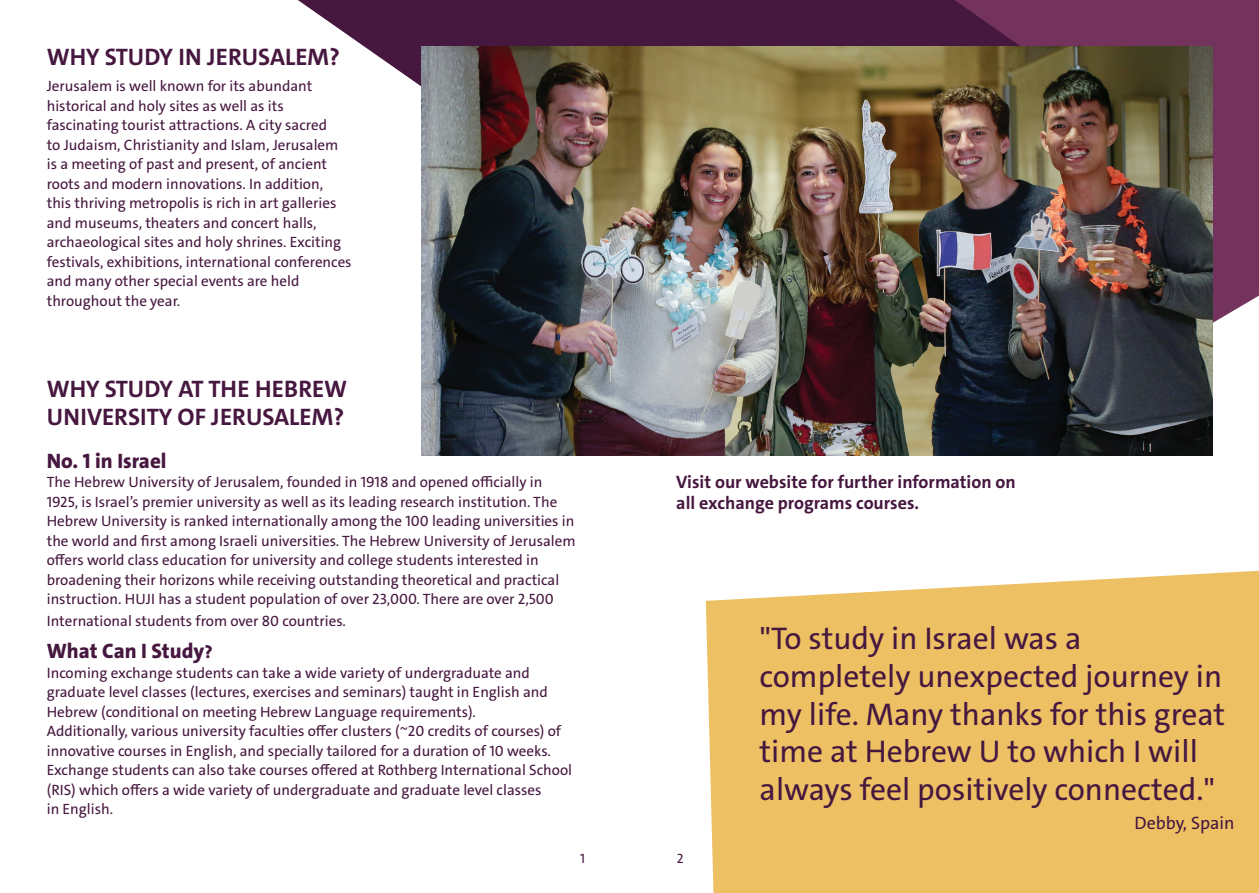
<style>
.page{position:relative;width:1259px;height:893px;background:#fff}
.page>*{position:absolute;margin:0;border:0;box-sizing:border-box;transform-origin:0 0}
.t1{font:31.5px/37.8px "The Sans C4 s";color:#46173f}
.t2{font:700 24px/28.8px "The Sans C4 s";color:#46173f}
.t3{font:800 21px "The Sans C4 s";color:#46173f}
.t4{font:700 18px/21.6px "The Sans C4 s";color:#46173f}
.t5{font:18px "The Sans C4 s";color:#46173f}
.t6{font:15px/19.5px "The Sans C4 s";color:#46173f}
.t7{font:13.5px "The Sans C4 s";color:#46173f}
.s1{font-size:18px}
</style>
<div class="page">
<div style="left:706px;top:571px;width:553px;height:322px;background:#edc064"></div>
<svg style="left:1035px;top:0;width:224px;height:453px;fill:#74335d"></svg>
<svg style="left:298px;top:0;width:737px;height:365px"></svg>
<img style="left:422px;top:47px;width:790px;height:408px">
<h2 class="t2" style="left:47px;top:42px;width:295px">WHY STUDY IN JERUSALEM?</h2>
<p class="t6" style="left:47px;top:77px;width:306px">Jerusalem is well known for its abundant historical and holy sites as well as its fascinating tourist attractions. A city sacred<br>to Judaism, Christianity and Islam, Jerusalem is a meeting of past and present, of ancient roots and modern innovations. In addition,<br>this thriving metropolis is rich in art galleries and museums, theaters and concert halls, archaeological sites and holy shrines. Exciting festivals, exhibitions, international conferences and many other special events are held throughout the year.</p>
<h2 class="t2" style="left:47px;top:374px;width:302px">WHY STUDY AT THE HEBREW<br>UNIVERSITY OF JERUSALEM?</h2>
<h3 class="t3" style="left:47px;top:447px;width:121px">No. 1 in Israel</h3>
<p class="t6" style="left:47px;top:472px;width:530px">The Hebrew University of Jerusalem, founded in 1918 and opened officially in 1925, is Israel’s premier university as well as its leading research institution. The Hebrew University is ranked internationally among the 100 leading universities in the world and first among Israeli universities. The Hebrew University of Jerusalem offers world class education for university and college students interested in broadening their horizons while receiving outstanding theoretical and practical instruction. HUJI has a student population of over 23,000. There are over 2,500</p>
<p class="t6" style="left:47px;top:611px;width:301px">International students from over 80 countries.</p>
<h3 class="t3" style="left:47px;top:638px;width:167px">What Can I Study<span class="s1">?</span></h3>
<p class="t6" style="left:47px;top:663px;width:527px">Incoming exchange students can take a wide variety of undergraduate and graduate level classes (lectures, exercises and seminars) taught in English and Hebrew (conditional on meeting Hebrew Language requirements).<br>Additionally, various university faculties offer clusters (~20 credits of courses) of innovative courses in English, and specially tailored for a duration of 10 weeks.<br>Exchange students can also take courses offered at Rothberg International School (RIS) which offers a wide variety of undergraduate and graduate level classes<br>in English.</p>
<p class="t4" style="left:676px;top:471px;width:341px">Visit our website for further information on all exchange programs courses.</p>
<h1 class="t1" style="left:759px;top:620px;width:467px">"To study in Israel was a completely unexpected journey in my life. Many thanks for this great time at Hebrew U to which I will always feel positively connected."</h1>
<p class="t5" style="left:1134px;top:811px;width:102px">Debby, Spain</p>
<p class="t7" style="left:580px;top:850px;width:6px">1</p>
<p class="t7" style="left:677px;top:850px;width:8px">2</p>
</div>
